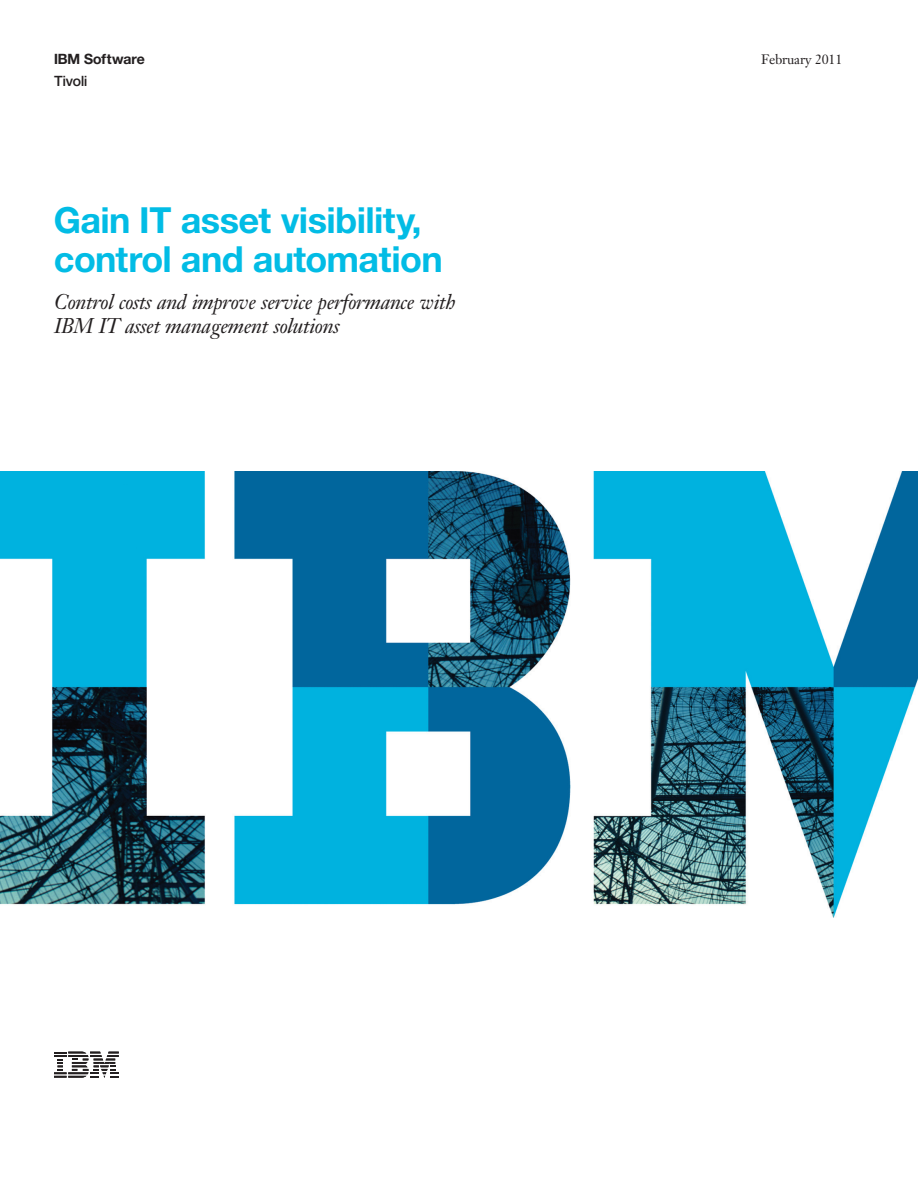
<style>
.page{position:relative;width:918px;height:1188px;background:#fff}
.page>*{position:absolute;margin:0;border:0;box-sizing:border-box;transform-origin:0 0}
.t1{font:700 36px/39px "Helv Neuefor IBM";color:#02bce5}
.t2{font:italic 21px/24px "Janson Text LT Pro";letter-spacing:-.015em;color:#231f20}
.t3{font:700 14.25px/22px "Helv Neuefor IBM";color:#231f20}
.t4{font:13.5px "Janson Text LT Pro";letter-spacing:-.015em;color:#231f20}
.s1{font-weight:500}
</style>
<div class="page">
<svg style="left:54px;top:1052px;width:65px;height:26px"></svg>
<img style="left:0;top:472px;width:918px;height:446px">
<h2 class="t3" style="left:54px;top:50px;width:92px">IBM Software<br><span class="s1">Tivoli</span></h2>
<p class="t4" style="left:761px;top:54px;width:83px">February 2011</p>
<h1 class="t1" style="left:54px;top:205px;width:390px">Gain IT asset visibility, control and automation</h1>
<h2 class="t2" style="left:54px;top:293px;width:404px">Control costs and improve service performance with<br>IBM IT asset management solutions</h2>
</div>
